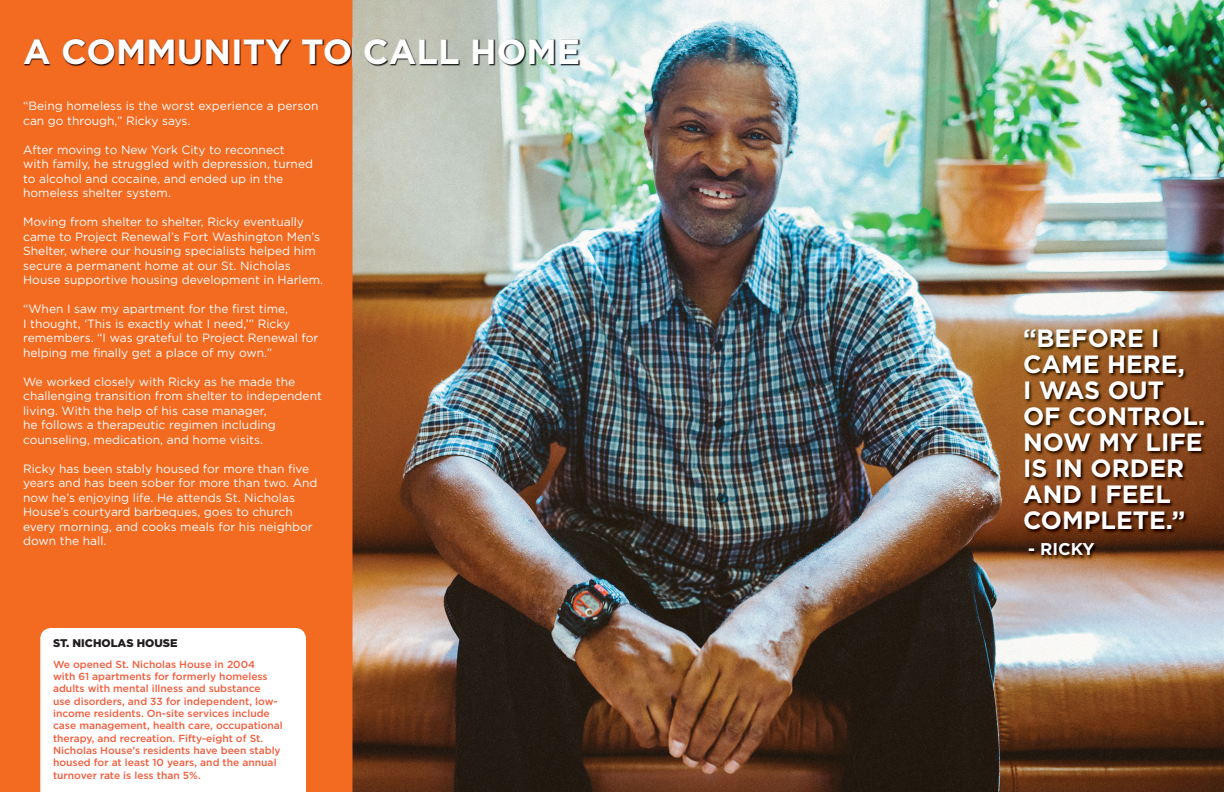
<style>
.page{position:relative;width:1224px;height:792px;background:#f36a21}
.page>*{position:absolute;margin:0;border:0;box-sizing:border-box;transform-origin:0 0}
.t1{font:700 35px "Gotham";color:#fff}
.t2{font:700 25px/26px "Gotham";color:#fff}
.t3{font:700 17px "Gotham";color:#fff}
.t4{font:12px/14.5px "Gotham";color:#fff}
.t5{font:900 11.1px "Gotham";color:#231f20}
.t6{font:500 10.3px/12.3px "Gotham";color:#f15e3e}
</style>
<div class="page">
<img style="left:352px;top:0;width:872px;height:792px">
<img style="left:24px;top:39px;width:556px;height:27px">
<div style="left:40px;top:628px;width:266px;height:164px;background:#fff"></div>
<img style="left:1023px;top:328px;width:186px;height:232px">
<h1 class="t1" style="left:23px;top:28px;width:559px">A COMMUNITY TO CALL HOME</h1>
<p class="t4" style="left:23px;top:99px;width:297px">“Being homeless is the worst experience a person can go through,” Ricky says.</p>
<p class="t4" style="left:23px;top:142px;width:291px">After moving to New York City to reconnect with family, he struggled with depression, turned to alcohol and cocaine, and ended up in the homeless shelter system.</p>
<p class="t4" style="left:23px;top:215px;width:301px">Moving from shelter to shelter, Ricky eventually came to Project Renewal’s Fort Washington Men’s Shelter, where our housing specialists helped him secure a permanent home at our St. Nicholas House supportive housing development in Harlem.</p>
<p class="t4" style="left:23px;top:302px;width:297px">“When I saw my apartment for the first time,<br>I thought, ‘This is exactly what I need,’” Ricky remembers. “I was grateful to Project Renewal for helping me finally get a place of my own.”</p>
<p class="t4" style="left:23px;top:374px;width:300px">We worked closely with Ricky as he made the challenging transition from shelter to independent living. With the help of his case manager,<br>he follows a therapeutic regimen including counseling, medication, and home visits.</p>
<p class="t4" style="left:23px;top:461px;width:296px">Ricky has been stably housed for more than five years and has been sober for more than two. And now he’s enjoying life. He attends St. Nicholas House’s courtyard barbeques, goes to church every morning, and cooks meals for his neighbor down the hall.</p>
<p class="t5" style="left:53px;top:636px;width:126px">ST. NICHOLAS HOUSE</p>
<p class="t6" style="left:53px;top:658px;width:231px">We opened St. Nicholas House in 2004<br>with 61 apartments for formerly homeless adults with mental illness and substance<br>use disorders, and 33 for independent, low&shy;income residents. On-site services include case management, health care, occupational therapy, and recreation. Fifty-eight of St.<br>Nicholas House’s residents have been stably housed for at least 10 years, and the annual turnover rate is less than 5%.</p>
<h2 class="t2" style="left:1023px;top:325px;width:184px">“BEFORE I<br>CAME HERE,<br>I WAS OUT<br>OF CONTROL.<br>NOW MY LIFE<br>IS IN ORDER<br>AND I FEEL<br>COMPLETE.”</h2>
<h3 class="t3" style="left:1028px;top:538px;width:68px">- RICKY</h3>
</div>
